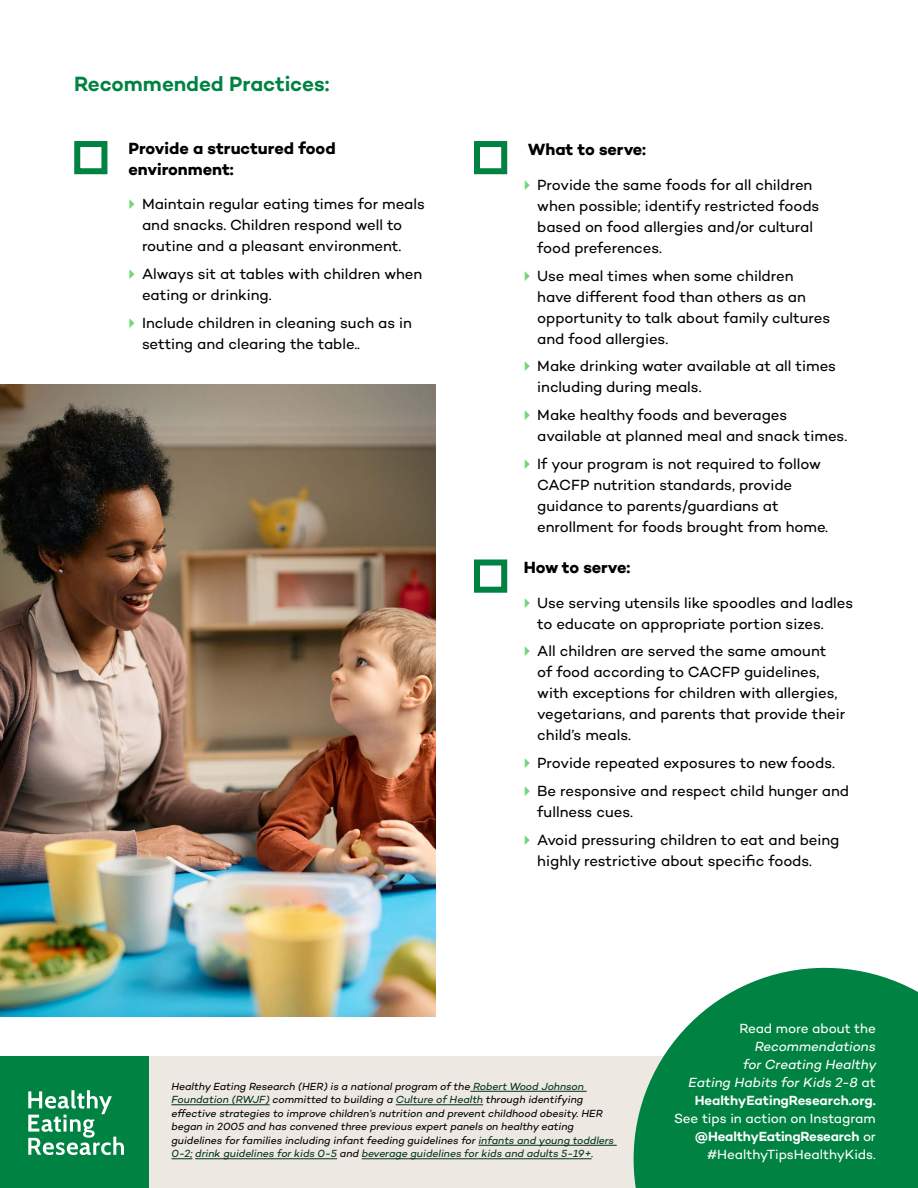
<style>
.page{position:relative;width:918px;height:1188px;background:#fff}
.page>*{position:absolute;margin:0;border:0;box-sizing:border-box;transform-origin:0 0}
.t1{font:600 21px "Campton";letter-spacing:-.005em;color:#008342}
.t2{font:700 16.5px/21px "Campton";letter-spacing:-.005em;color:#000}
.t3{font:15px/21px "Campton";letter-spacing:-.005em;color:#000}
.body{font:13.5px/18px "Campton";letter-spacing:-.005em;color:#fff;text-align:right}
.body-2{font:italic 10.5px/13.5px "Campton";letter-spacing:-.005em;color:#000}
.s1{color:#00331a}
.s2{font-style:italic}
.s3{font-weight:600}
</style>
<div class="page">
<div style="left:74px;top:141px;width:33px;height:33px;border:6px solid #008342"></div>
<div style="left:474px;top:141px;width:33px;height:33px;border:6px solid #008342"></div>
<div style="left:474px;top:560px;width:33px;height:33px;border:6px solid #008342"></div>
<div style="left:148px;top:1056px;width:770px;height:132px;background:#eee8e2"></div>
<hr style="left:470px;top:1091px;width:117px;height:1px;background:#00331a">
<hr style="left:171px;top:1104px;width:99px;height:1px;background:#00331a">
<hr style="left:396px;top:1104px;width:87px;height:1px;background:#00331a">
<hr style="left:478px;top:1145px;width:139px;height:1px;background:#00331a">
<svg style="left:171px;top:1158px;width:21px;height:1px"></svg>
<hr style="left:195px;top:1158px;width:142px;height:1px;background:#00331a">
<hr style="left:362px;top:1158px;width:230px;height:1px;background:#00331a">
<div style="left:0;top:1056px;width:148px;height:132px;background:#008342"></div>
<svg style="left:28px;top:1090px;width:96px;height:65px"></svg>
<svg style="left:634px;top:968px;width:284px;height:220px;background:#22935b"></svg>
<img style="left:0;top:384px;width:435px;height:632px">
<p class="t1" style="left:74px;top:71px;width:257px">Recommended Practices:</p>
<p class="t2" style="left:129px;top:137px;width:209px">Provide a structured food environment:</p>
<p class="t3" style="left:142px;top:193px;width:284px">Maintain regular eating times for meals and snacks. Children respond well to routine and a pleasant environment.</p>
<p class="t3" style="left:142px;top:263px;width:282px">Always sit at tables with children when eating or drinking.</p>
<p class="t3" style="left:142px;top:312px;width:272px">Include children in cleaning such as in setting and clearing the table..</p>
<p class="t2" style="left:528px;top:139px;width:120px">What to serve:</p>
<p class="t3" style="left:537px;top:174px;width:284px">Provide the same foods for all children when possible; identify restricted foods based on food allergies and/or cultural food preferences.</p>
<p class="t3" style="left:537px;top:265px;width:294px">Use meal times when some children have different food than others as an opportunity to talk about family cultures and food allergies.</p>
<p class="t3" style="left:537px;top:355px;width:300px">Make drinking water available at all times including during meals.</p>
<p class="t3" style="left:537px;top:404px;width:312px">Make healthy foods and beverages available at planned meal and snack times.</p>
<p class="t3" style="left:537px;top:453px;width:292px">If your program is not required to follow CACFP nutrition standards, provide guidance to parents/guardians at enrollment for foods brought from home.</p>
<p class="t2" style="left:524px;top:557px;width:108px">How to serve:</p>
<p class="t3" style="left:537px;top:592px;width:317px">Use serving utensils like spoodles and ladles to educate on appropriate portion sizes.</p>
<p class="t3" style="left:537px;top:640px;width:310px">All children are served the same amount<br>of food according to CACFP guidelines, with exceptions for children with allergies, vegetarians, and parents that provide their child’s meals.</p>
<p class="t3" style="left:537px;top:752px;width:299px">Provide repeated exposures to new foods.</p>
<p class="t3" style="left:537px;top:780px;width:313px">Be responsive and respect child hunger and fullness cues.</p>
<p class="t3" style="left:537px;top:829px;width:304px">Avoid pressuring children to eat and being highly restrictive about specific foods.</p>
<p class="body-2" style="left:171px;top:1079px;width:444px">Healthy Eating Research (HER) is a national program of the <span class="s1">Robert Wood Johnson Foundation (RWJF)</span> committed to building a <span class="s1">Culture of Health</span> through identifying effective strategies to improve children’s nutrition and prevent childhood obesity. HER began in 2005 and has convened three previous expert panels on healthy eating guidelines for families including infant feeding guidelines for <span class="s1">infants and young toddlers 0-2; drink guidelines for kids 0-5</span> and <span class="s1">beverage guidelines for kids and adults 5-19+</span>.</p>
<p class="body" style="left:674px;top:1019px;width:204px">Read more about the<br><span class="s2">Recommendations<br>for Creating Healthy<br>Eating Habits for Kids 2-8</span> at<br><span class="s3">HealthyEatingResearch.org.<br></span>See tips in action on Instagram <span class="s3">@HealthyEatingResearch</span> or #HealthyTipsHealthyKids.</p>
</div>
